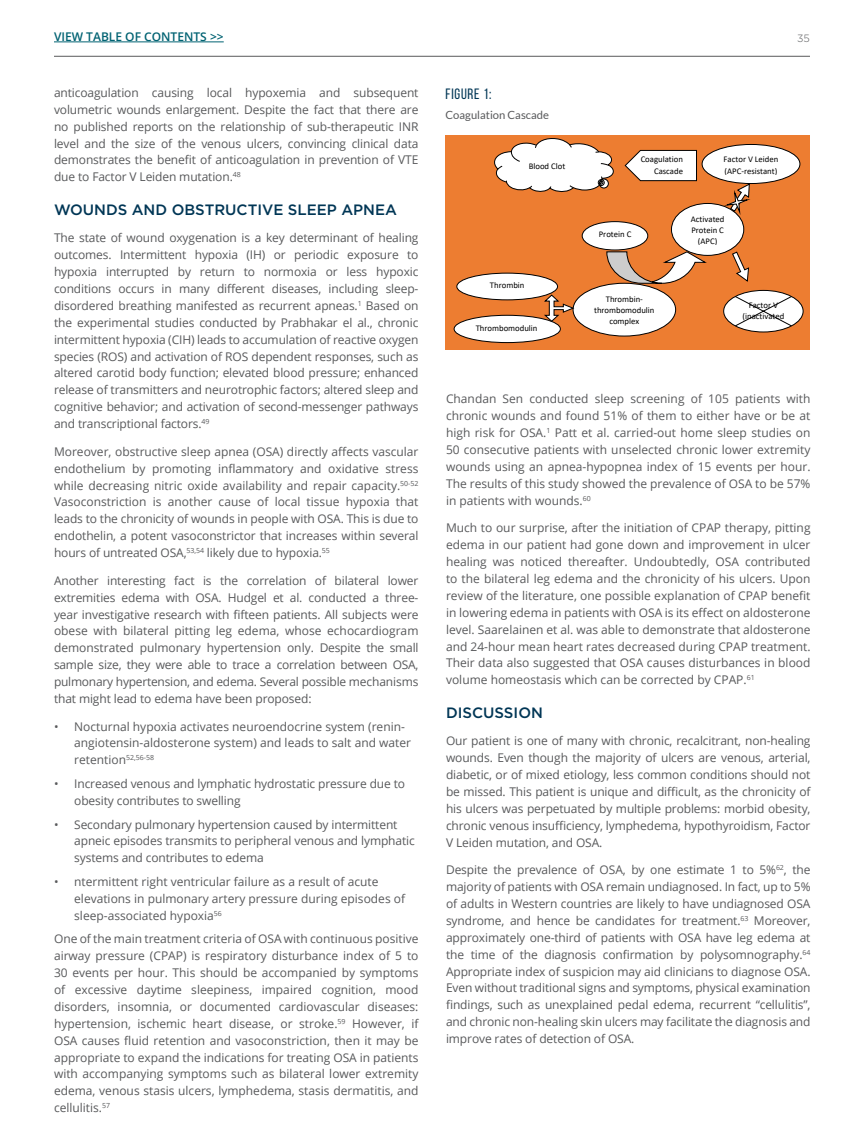
<style>
.page{position:relative;width:864px;height:1148px;background:#fff}
.page>*{position:absolute;margin:0;border:0;box-sizing:border-box;transform-origin:0 0}
.t1{font:500 15px "Gotham";color:#003655}
.t2{font:15px "Bebas Neue";letter-spacing:.05em;color:#003655}
.t3{font:12px/16.8px "Open Sans";letter-spacing:-.01em;color:#58595b;text-align:justify}
.t4{font:600 12px "Open Sans";color:#006272}
.t5{font:11.25px "Lato";color:#58595b}
.t6{font:300 10.5px "Gotham";color:#58595b}
.t7{font:8.7px/10.6px "Calibri";color:#000;text-align:center}
</style>
<div class="page">
<hr style="left:54px;top:56px;width:756px;height:1px;background:#58595b">
<div style="left:446px;top:136px;width:364px;height:213px;background:#ed7d31"></div>
<div style="left:454px;top:315px;width:106px;height:27px;background:#fff;border-radius:50%"></div>
<div style="left:454px;top:315px;width:107px;height:28px;border:1px solid #000;border-radius:50%"></div>
<div style="left:457px;top:273px;width:101px;height:27px;background:#fff;border-radius:50%"></div>
<div style="left:457px;top:273px;width:101px;height:27px;border:1px solid #000;border-radius:50%"></div>
<div style="left:573px;top:283px;width:103px;height:53px;background:#fff;border-radius:50%"></div>
<div style="left:582px;top:222px;width:66px;height:28px;background:#fff;border-radius:50%"></div>
<div style="left:582px;top:221px;width:66px;height:29px;border:1px solid #000;border-radius:50%"></div>
<svg style="left:606px;top:251px;width:101px;height:36px"></svg>
<div style="left:671px;top:203px;width:73px;height:52px;background:#fff;border-radius:50%"></div>
<div style="left:671px;top:203px;width:73px;height:53px;border:1px solid #000;border-radius:50%"></div>
<div style="left:724px;top:290px;width:79px;height:42px;background:#fff;border-radius:50%"></div>
<svg style="left:735px;top:296px;width:57px;height:31px"></svg>
<div style="left:723px;top:290px;width:80px;height:42px;border:1px solid #000;border-radius:50%"></div>
<img style="left:736px;top:300px;width:55px;height:23px">
<svg style="left:544px;top:294px;width:30px;height:28px"></svg>
<div style="left:702px;top:144px;width:98px;height:39px;background:#fff;border-radius:50%"></div>
<div style="left:702px;top:144px;width:98px;height:40px;border:1px solid #000;border-radius:50%"></div>
<svg style="left:732px;top:251px;width:17px;height:31px"></svg>
<svg style="left:624px;top:150px;width:73px;height:31px"></svg>
<img style="left:626px;top:154px;width:63px;height:23px">
<svg style="left:492px;top:137px;width:123px;height:56px"></svg>
<img style="left:511px;top:150px;width:77px;height:29px">
<svg style="left:727px;top:183px;width:24px;height:33px"></svg>
<hr style="left:54px;top:42px;width:170px;height:1px;background:#006272">
<p class="t4" style="left:54px;top:28px;width:171px">VIEW TABLE OF CONTENTS &gt;&gt;</p>
<p class="t3" style="left:54px;top:84px;width:366px">anticoagulation causing local hypoxemia and subsequent volumetric wounds enlargement. Despite the fact that there are no published reports on the relationship of sub-therapeutic INR level and the size of the venous ulcers, convincing clinical data demonstrates the benefit of anticoagulation in prevention of VTE due to Factor V Leiden mutation.<sup>48</sup></p>
<p class="t1" style="left:54px;top:201px;width:345px">WOUNDS AND OBSTRUCTIVE SLEEP APNEA</p>
<p class="t3" style="left:54px;top:229px;width:366px">The state of wound oxygenation is a key determinant of healing outcomes. Intermittent hypoxia (IH) or periodic exposure to hypoxia interrupted by return to normoxia or less hypoxic conditions occurs in many different diseases, including sleep&shy;disordered breathing manifested as recurrent apneas.<sup>1</sup> Based on the experimental studies conducted by Prabhakar el al., chronic intermittent hypoxia (CIH) leads to accumulation of reactive oxygen species (ROS) and activation of ROS dependent responses, such as altered carotid body function; elevated blood pressure; enhanced release of transmitters and neurotrophic factors; altered sleep and cognitive behavior; and activation of second-messenger pathways and transcriptional factors.<sup>49</sup></p>
<p class="t3" style="left:54px;top:443px;width:366px">Moreover, obstructive sleep apnea (OSA) directly affects vascular endothelium by promoting inflammatory and oxidative stress while decreasing nitric oxide availability and repair capacity.<sup>50-52<br></sup>Vasoconstriction is another cause of local tissue hypoxia that leads to the chronicity of wounds in people with OSA. This is due to endothelin, a potent vasoconstrictor that increases within several hours of untreated OSA,<sup>53,54</sup> likely due to hypoxia.<sup>55</sup></p>
<p class="t3" style="left:54px;top:571px;width:366px">Another interesting fact is the correlation of bilateral lower extremities edema with OSA. Hudgel et al. conducted a three&shy;year investigative research with fifteen patients. All subjects were obese with bilateral pitting leg edema, whose echocardiogram demonstrated pulmonary hypertension only. Despite the small sample size, they were able to trace a correlation between OSA, pulmonary hypertension, and edema. Several possible mechanisms that might lead to edema have been proposed:</p>
<p class="t3" style="left:74px;top:717px;width:338px;text-align:left;text-indent:-20px">• Nocturnal hypoxia activates neuroendocrine system (renin&shy;angiotensin-aldosterone system) and leads to salt and water retention<sup>52,56-58</sup></p>
<p class="t3" style="left:74px;top:775px;width:332px;text-indent:-20px">• Increased venous and lymphatic hydrostatic pressure due to obesity contributes to swelling</p>
<p class="t3" style="left:74px;top:815px;width:342px;text-align:left;text-indent:-20px">• Secondary pulmonary hypertension caused by intermittent apneic episodes transmits to peripheral venous and lymphatic systems and contributes to edema</p>
<p class="t3" style="left:74px;top:872px;width:332px;text-align:left;text-indent:-20px">• ntermittent right ventricular failure as a result of acute elevations in pulmonary artery pressure during episodes of sleep-associated hypoxia<sup>56</sup></p>
<p class="t3" style="left:54px;top:930px;width:366px">One of the main treatment criteria of OSA with continuous positive airway pressure (CPAP) is respiratory disturbance index of 5 to 30 events per hour. This should be accompanied by symptoms of excessive daytime sleepiness, impaired cognition, mood disorders, insomnia, or documented cardiovascular diseases: hypertension, ischemic heart disease, or stroke.<sup>59</sup> However, if OSA causes fluid retention and vasoconstriction, then it may be appropriate to expand the indications for treating OSA in patients with accompanying symptoms such as bilateral lower extremity edema, venous stasis ulcers, lymphedema, stasis dermatitis, and cellulitis.<sup>57</sup></p>
<p class="t2" style="left:446px;top:86px;width:48px">FIGURE 1:</p>
<p class="t5" style="left:446px;top:108px;width:105px">Coagulation Cascade</p>
<p class="t7" style="left:442px;top:111px;width:107px">Figure 1. Coagulation Cascade</p>
<p class="t7" style="left:529px;top:160px;width:38px">Blood Clot</p>
<p class="t7" style="left:490px;top:280px;width:36px">Thrombin</p>
<p class="t7" style="left:476px;top:322px;width:63px">Thrombomodulin</p>
<p class="t6" style="left:797px;top:33px;width:14px">35</p>
<p class="t7" style="left:641px;top:153px;width:44px;line-height:12.3px;text-align:right">Coagulation<br>Cascade</p>
<p class="t7" style="left:724px;top:152px;width:56px;line-height:12.3px;text-align:left">Factor V Leiden (APC-resistant)</p>
<p class="t7" style="left:599px;top:229px;width:34px">Protein C</p>
<p class="t7" style="left:691px;top:214px;width:35px">Activated<br>Protein C (APC)</p>
<p class="t7" style="left:594px;top:294px;width:62px">Thrombin&shy;thrombomodulin complex</p>
<p class="t7" style="left:742px;top:299px;width:43px">Factor V (inactivated</p>
<p class="t3" style="left:446px;top:390px;width:366px">Chandan Sen conducted sleep screening of 105 patients with chronic wounds and found 51% of them to either have or be at high risk for OSA.<sup>1</sup> Patt et al. carried-out home sleep studies on 50 consecutive patients with unselected chronic lower extremity wounds using an apnea-hypopnea index of 15 events per hour.<br>The results of this study showed the prevalence of OSA to be 57% in patients with wounds.<sup>60</sup></p>
<p class="t3" style="left:446px;top:519px;width:366px">Much to our surprise, after the initiation of CPAP therapy, pitting edema in our patient had gone down and improvement in ulcer healing was noticed thereafter. Undoubtedly, OSA contributed to the bilateral leg edema and the chronicity of his ulcers. Upon review of the literature, one possible explanation of CPAP benefit in lowering edema in patients with OSA is its effect on aldosterone level. Saarelainen et al. was able to demonstrate that aldosterone and 24-hour mean heart rates decreased during CPAP treatment.<br>Their data also suggested that OSA causes disturbances in blood volume homeostasis which can be corrected by CPAP.<sup>61</sup></p>
<p class="t1" style="left:446px;top:704px;width:98px">DISCUSSION</p>
<p class="t3" style="left:446px;top:732px;width:366px">Our patient is one of many with chronic, recalcitrant, non-healing wounds. Even though the majority of ulcers are venous, arterial, diabetic, or of mixed etiology, less common conditions should not be missed. This patient is unique and difficult, as the chronicity of his ulcers was perpetuated by multiple problems: morbid obesity, chronic venous insufficiency, lymphedema, hypothyroidism, Factor V Leiden mutation, and OSA.</p>
<p class="t3" style="left:446px;top:861px;width:366px">Despite the prevalence of OSA, by one estimate 1 to 5%<sup>62</sup>, the majority of patients with OSA remain undiagnosed. In fact, up to 5% of adults in Western countries are likely to have undiagnosed OSA syndrome, and hence be candidates for treatment.<sup>63</sup> Moreover, approximately one-third of patients with OSA have leg edema at the time of the diagnosis confirmation by polysomnography.<sup>64<br></sup>Appropriate index of suspicion may aid clinicians to diagnose OSA.<br>Even without traditional signs and symptoms, physical examination findings, such as unexplained pedal edema, recurrent “cellulitis”, and chronic non-healing skin ulcers may facilitate the diagnosis and improve rates of detection of OSA.</p>
</div>
